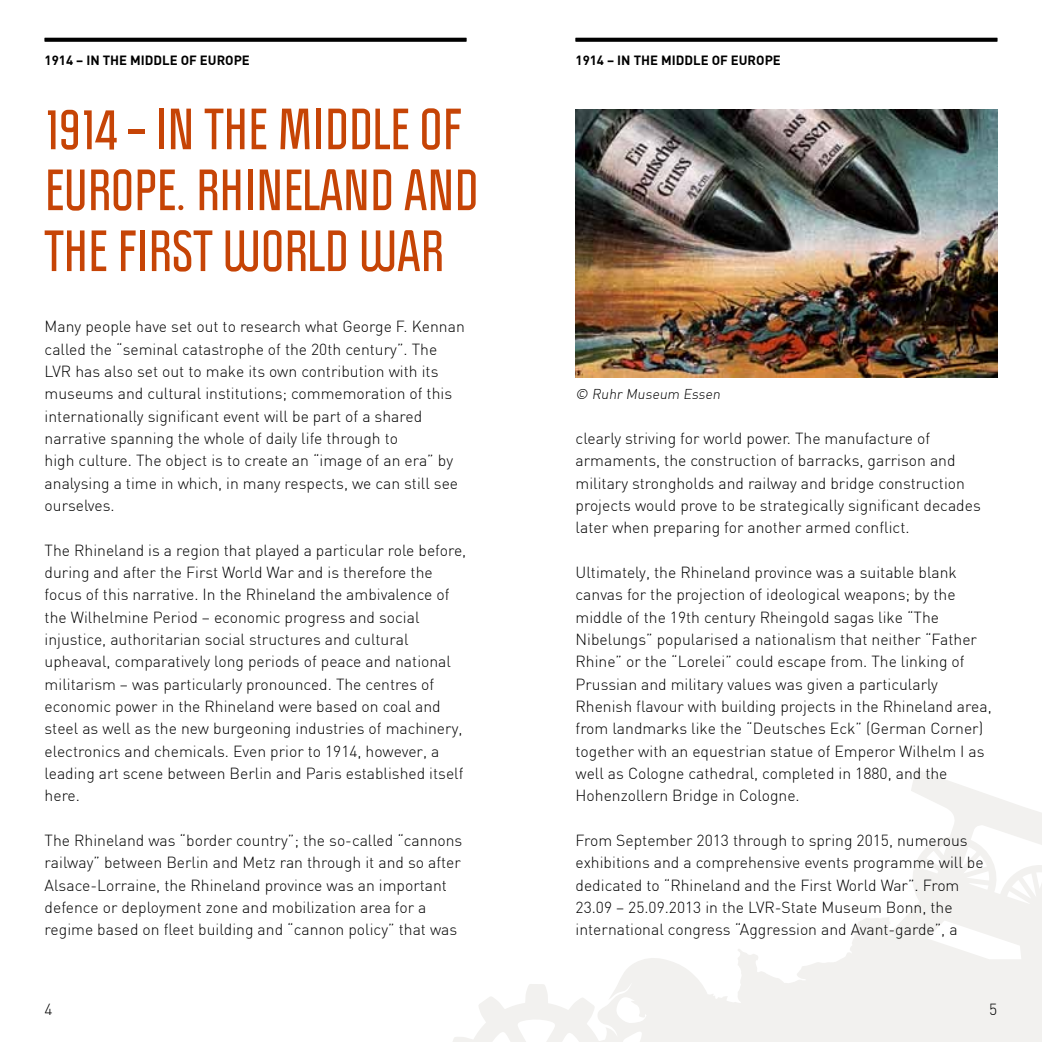
<style>
.page{position:relative;width:1042px;height:1042px;background:#fff}
.page>*{position:absolute;margin:0;border:0;box-sizing:border-box;transform-origin:0 0}
.t1{font:700 50.75px/60.9px "Politica";color:#c64406}
.t2{font:300 15.75px/22.4px "DIN";color:#000}
.t3{font:300 14px "DIN";color:#000}
.t4{font:700 13.12px "DIN";color:#000}
</style>
<div class="page">
<svg style="left:453px;top:770px;width:589px;height:272px"></svg>
<svg style="left:45px;top:38px;width:421px;height:4px;fill:#000"></svg>
<svg style="left:575px;top:38px;width:422px;height:4px;fill:#000"></svg>
<img style="left:575px;top:109px;width:422px;height:268px">
<p class="t4" style="left:45px;top:51px;width:207px">1914 – IN THE MIDDLE OF EUROPE</p>
<p class="t4" style="left:575px;top:51px;width:207px">1914 – IN THE MIDDLE OF EUROPE</p>
<h1 class="t1" style="left:45px;top:99px;width:435px">1914 – IN THE MIDDLE OF<br>EUROPE. RHINELAND AND<br>THE FI RST WORLD WAR</h1>
<p class="t2" style="left:45px;top:315px;width:422px">Many people have set out to research what George F. Kennan called the “seminal catastrophe of the 20th century”. The LVR has also set out to make its own contribution with its museums and cultural institutions; commemoration of this internationally significant event will be part of a shared narrative spanning the whole of daily life through to<br>high culture. The object is to create an “image of an era” by analysing a time in which, in many respects, we can still see ourselves.</p>
<p class="t2" style="left:45px;top:539px;width:423px">The Rhineland is a region that played a particular role before, during and after the First World War and is therefore the focus of this narrative. In the Rhineland the ambivalence of the Wilhelmine Period – economic progress and social injustice, authoritarian social structures and cultural upheaval, comparatively long periods of peace and national militarism – was particularly pronounced. The centres of economic power in the Rhineland were based on coal and steel as well as the new burgeoning industries of machinery, electronics and chemicals. Even prior to 1914, however, a leading art scene between Berlin and Paris established itself here.</p>
<p class="t2" style="left:45px;top:829px;width:419px">The Rhineland was “border country”; the so-called “cannons railway” between Berlin and Metz ran through it and so after Alsace-Lorraine, the Rhineland province was an important defence or deployment zone and mobilization area for a regime based on fleet building and “cannon policy” that was</p>
<p class="t3" style="left:575px;top:386px;width:149px">© Ruhr Museum Essen</p>
<p class="t2" style="left:575px;top:427px;width:407px">clearly striving for world power. The manufacture of armaments, the construction of barracks, garrison and military strongholds and railway and bridge construction projects would prove to be strategically significant decades later when preparing for another armed conflict.</p>
<p class="t2" style="left:575px;top:561px;width:418px">Ultimately, the Rhineland province was a suitable blank canvas for the projection of ideological weapons; by the middle of the 19th century Rheingold sagas like “The Nibelungs” popularised a nationalism that neither “Father Rhine” or the “Lorelei” could escape from. The linking of Prussian and military values was given a particularly Rhenish flavour with building projects in the Rhineland area, from landmarks like the “Deutsches Eck” (German Corner) together with an equestrian statue of Emperor Wilhelm I as well as Cologne cathedral, completed in 1880, and the Hohenzollern Bridge in Cologne.</p>
<p class="t2" style="left:575px;top:829px;width:409px">From September 2013 through to spring 2015, numerous exhibitions and a comprehensive events programme will be dedicated to “Rhineland and the First World War”. From 23.09 – 25.09.2013 in the LVR-State Museum Bonn, the international congress “Aggression and Avant-garde”, a</p>
<p class="t2" style="left:45px;top:997px;width:10px">4</p>
<p class="t2" style="left:989px;top:997px;width:10px">5</p>
</div>
